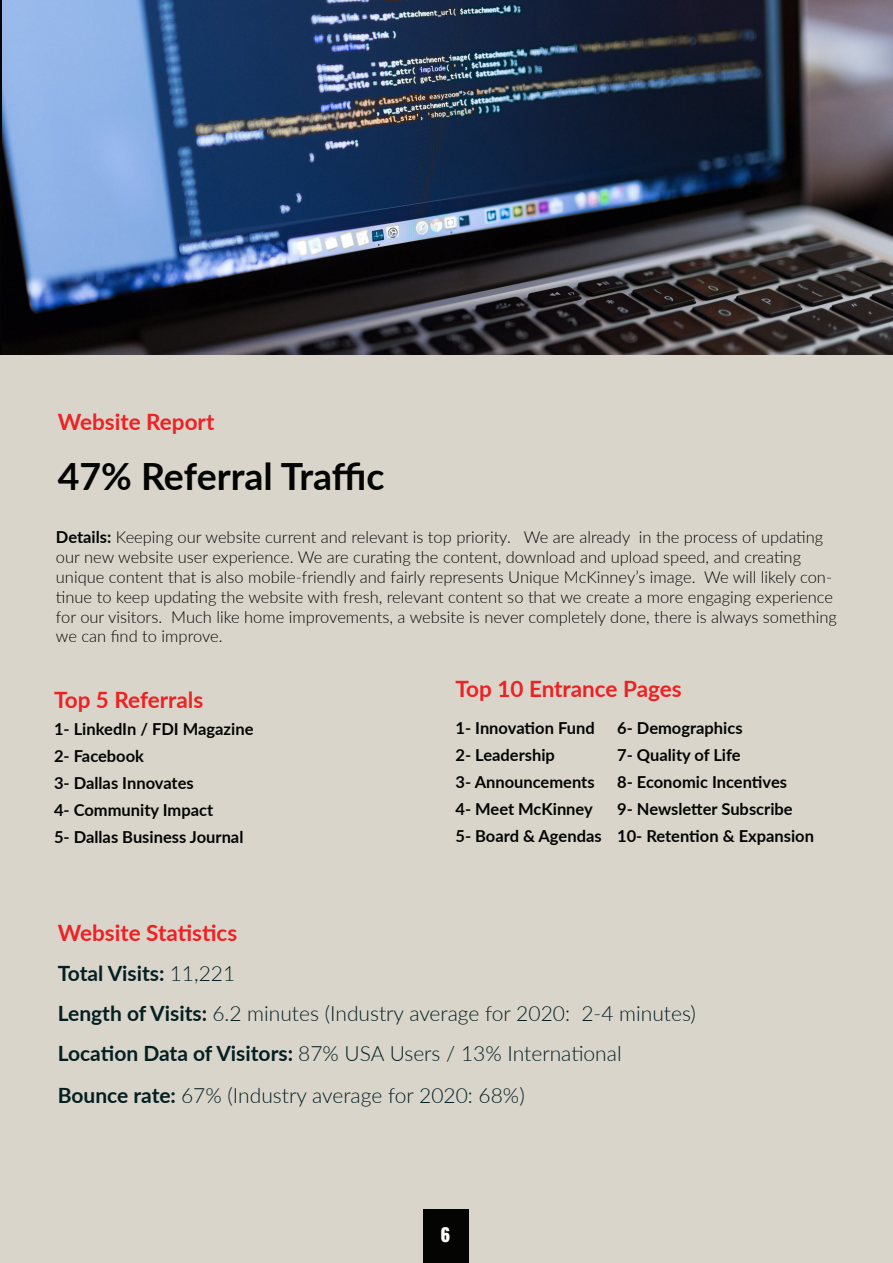
<style>
.page{position:relative;width:893px;height:1263px;background:#fff}
.page>*{position:absolute;margin:0;border:0;box-sizing:border-box;transform-origin:0 0}
.Body_Text_-_Align_Le{font:700 37.5px "Lato";letter-spacing:-.005em;color:#040503}
.Body_Text_-_Align_Le-2{font:700 22.5px "Lato";color:#ee2123}
.Body_Text_-_Align_Le-3{font:300 21px "Lato";color:#041f22}
.Body_Text_-_Align_Le-4{font:700 21px "Lato";color:#041f22}
.t1{font:800 18px "Oswald";color:#fff}
.Body_Text_-_Align_Le-5{font:300 16.5px/19.8px "Lato";color:#040503}
.Body_Text_-_Align_Le-6{font:700 16.5px "Lato";color:#040503}
.s1{font-weight:700}
.s2{font-weight:300}
</style>
<div class="page">
<div style="left:1px;top:0;width:892px;height:1263px;background:#d9d5cb"></div>
<img style="left:2px;top:0;width:891px;height:355px">
<hr style="left:0;top:0;width:2px;height:355px;background:#040503">
<div style="left:424px;top:1209px;width:45px;height:54px;background:#040503"></div>
<p class="Body_Text_-_Align_Le-2" style="left:58px;top:405px;width:158px">Website Report</p>
<p class="Body_Text_-_Align_Le" style="left:58px;top:448px;width:328px">47% Referral Traffic</p>
<p class="Body_Text_-_Align_Le-5" style="left:56px;top:527px;width:782px"><span class="s1">Details:</span> Keeping our website current and relevant is top priority. We are already in the process of updating our new website user experience. We are curating the content, download and upload speed, and creating unique content that is also mobile-friendly and fairly represents Unique McKinney’s image. We will likely con&shy;tinue to keep updating the website with fresh, relevant content so that we create a more engaging experience for our visitors. Much like home improvements, a website is never completely done, there is always something we can find to improve.</p>
<p class="Body_Text_-_Align_Le-2" style="left:54px;top:683px;width:151px">Top 5 Referrals</p>
<p class="Body_Text_-_Align_Le-6" style="left:54px;top:717px;width:201px">1- LinkedIn / FDI Magazine</p>
<p class="Body_Text_-_Align_Le-6" style="left:54px;top:744px;width:92px">2- Facebook</p>
<p class="Body_Text_-_Align_Le-6" style="left:54px;top:771px;width:141px">3- Dallas Innovates</p>
<p class="Body_Text_-_Align_Le-6" style="left:54px;top:798px;width:161px">4- Community Impact</p>
<p class="Body_Text_-_Align_Le-6" style="left:54px;top:825px;width:191px">5- Dallas Business Journal</p>
<p class="Body_Text_-_Align_Le-2" style="left:455px;top:672px;width:228px">Top 10 Entrance Pages</p>
<p class="Body_Text_-_Align_Le-6" style="left:455px;top:715px;width:141px">1- Innovation Fund</p>
<p class="Body_Text_-_Align_Le-6" style="left:455px;top:742px;width:101px">2- Leadership</p>
<p class="Body_Text_-_Align_Le-6" style="left:455px;top:769px;width:141px">3- Announcements</p>
<p class="Body_Text_-_Align_Le-6" style="left:455px;top:796px;width:139px">4- Meet McKinney</p>
<p class="Body_Text_-_Align_Le-6" style="left:455px;top:823px;width:148px">5- Board &amp; Agendas</p>
<p class="Body_Text_-_Align_Le-6" style="left:617px;top:715px;width:127px">6- Demographics</p>
<p class="Body_Text_-_Align_Le-6" style="left:617px;top:742px;width:125px">7- Quality of Life</p>
<p class="Body_Text_-_Align_Le-6" style="left:617px;top:769px;width:171px">8- Economic Incentives</p>
<p class="Body_Text_-_Align_Le-6" style="left:617px;top:796px;width:177px">9- Newsletter Subscribe</p>
<p class="Body_Text_-_Align_Le-6" style="left:617px;top:823px;width:198px">10- Retention &amp; Expansion</p>
<p class="Body_Text_-_Align_Le-2" style="left:58px;top:916px;width:181px">Website Statistics</p>
<p class="Body_Text_-_Align_Le-4" style="left:58px;top:958px;width:179px">Total Visits: <span class="s2">11,221</span></p>
<p class="Body_Text_-_Align_Le-3" style="left:58px;top:999px;width:640px"><span class="s1">Length of Visits:</span> 6.2 minutes (Industry average for 2020: 2-4 minutes)</p>
<p class="Body_Text_-_Align_Le-3" style="left:58px;top:1039px;width:565px"><span class="s1">Location Data of Visitors:</span> 87% USA Users / 13% International</p>
<p class="Body_Text_-_Align_Le-3" style="left:58px;top:1081px;width:468px"><span class="s1">Bounce rate:</span> 67% (Industry average for 2020: 68%)</p>
<p class="t1" style="left:441px;top:1222px;width:11px">6</p>
</div>
